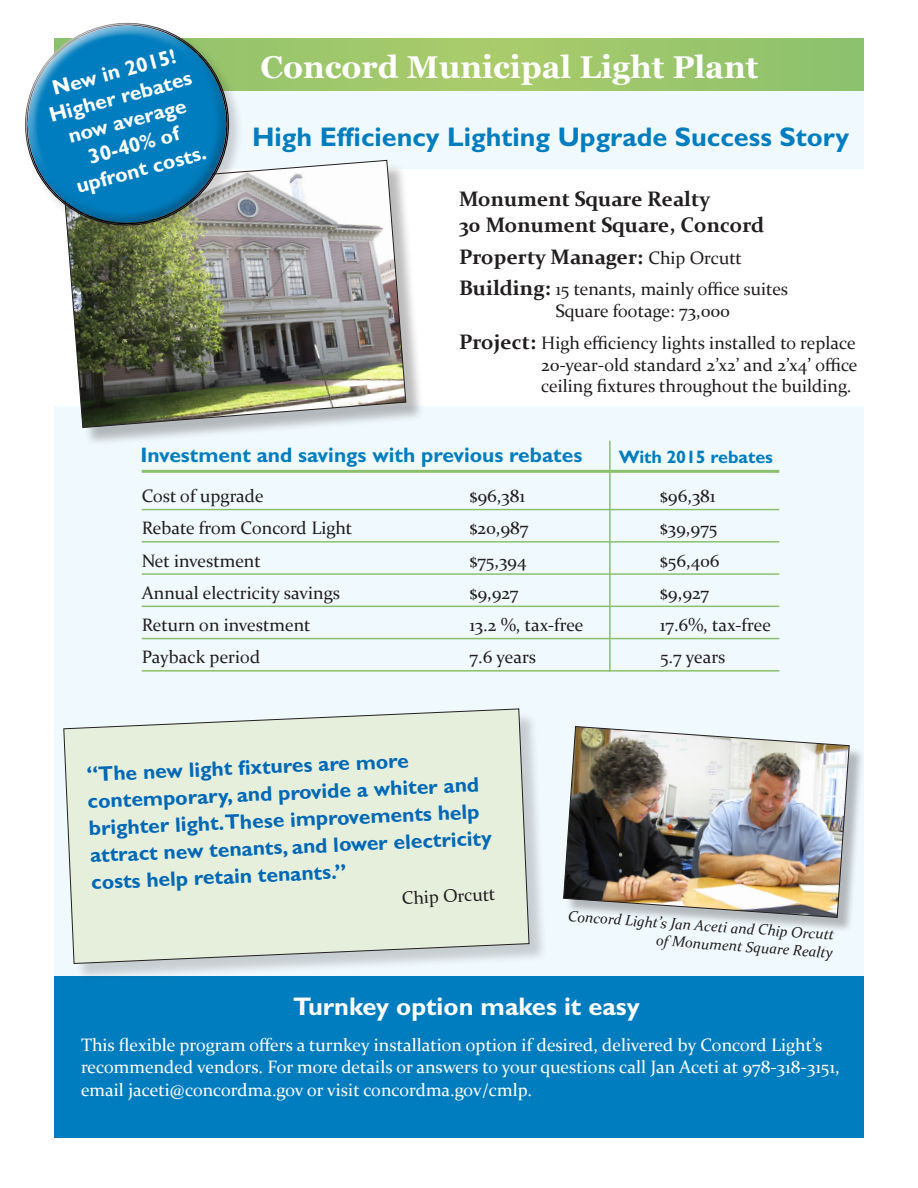
<style>
.page{position:relative;width:918px;height:1188px;background:#fff}
.page>*{position:absolute;margin:0;border:0;box-sizing:border-box;transform-origin:0 0}
.t1{font:700 31.5px "Georgia";color:#fff}
.t2{font:700 27px "Gill Sans";color:#007dbe}
.t3{font:700 25.5px "Gill Sans";color:#fff}
.t4{font:700 21px/27px "Gill Sans";color:#0168b5}
.t5{font:700 21px/25.2px "Constantia";color:#231f20}
.t6{font:700 21px/25.2px "Gill Sans";color:#fff;text-align:center}
.t7{font:700 21px "Gill Sans";color:#007dbe}
.t8{font:18px/21.6px "Constantia";color:#231f20}
.t9{font:18px/22.5px "Constantia";color:#fff}
.t10{font:700 18px "Gill Sans";letter-spacing:-.01em;color:#007dbe}
.t11{font:italic 15px/18px "Constantia";color:#231f20;text-align:right}
.s1{font-weight:400;font-size:18px}
.s2{font-weight:700;font-size:21px}
</style>
<div class="page">
<div style="left:54px;top:91px;width:810px;height:77px;background:#f0f9fd"></div>
<div style="left:54px;top:406px;width:810px;height:577px;background:#f0f9fd"></div>
<svg style="left:244px;top:39px;width:620px;height:52px;background:#9dc66b"></svg>
<div style="left:54px;top:976px;width:810px;height:162px;background:#007dbe"></div>
<div style="left:66px;top:163px;width:359px;height:283px;background:#231f20;opacity:.3"></div>
<img style="left:66px;top:160px;width:341px;height:268px">
<svg style="left:54px;top:22px;width:178px;height:18px"></svg>
<svg style="left:25px;top:40px;width:221px;height:201px;background:#3c8fb3"></svg>
<hr style="left:142px;top:470px;width:637px;height:3px;background:#8bc06d">
<hr style="left:142px;top:509px;width:637px;height:1px;background:#8bc06d">
<hr style="left:142px;top:541px;width:637px;height:2px;background:#8bc06d">
<hr style="left:142px;top:573px;width:637px;height:2px;background:#8bc06d">
<hr style="left:142px;top:606px;width:637px;height:1px;background:#8bc06d">
<hr style="left:142px;top:638px;width:637px;height:1px;background:#8bc06d">
<hr style="left:142px;top:670px;width:637px;height:2px;background:#8bc06d">
<div style="left:66px;top:711px;width:482px;height:271px;background:#231f20;opacity:.2"></div>
<svg style="left:63px;top:708px;width:467px;height:256px;background:#e2ebdb"></svg>
<div style="left:566px;top:729px;width:298px;height:204px;background:#231f20;opacity:.3"></div>
<img style="left:563px;top:726px;width:287px;height:192px">
<hr style="left:609px;top:441px;width:2px;height:231px;background:#8bc06d">
<p class="t6" style="left:40px;top:79px;width:148px;rotate:-15deg">New in 2015!<br>Higher rebates now average<br>30-40% of upfront costs.</p>
<p class="t1" style="left:261px;top:43px;width:499px">Concord Municipal Light Plant</p>
<p class="t2" style="left:252px;top:121px;width:599px">High Efficiency Lighting Upgrade Success Story</p>
<p class="t5" style="left:459px;top:186px;width:307px">Monument Square Realty<br>30 Monument Square, Concord</p>
<p class="t5" style="left:459px;top:243px;width:284px">Property Manager: <span class="s1">Chip Orcutt</span></p>
<p class="t8" style="left:556px;top:278px;width:234px;text-indent:-97px"><span class="s2">Building:</span> 15 tenants, mainly office suites<br>Square footage: 73,000</p>
<p class="t8" style="left:541px;top:331px;width:318px;text-align:justify;text-indent:-82px"><span class="s2">Project:</span> High efficiency lights installed to replace 20-year-old standard 2’x2’ and 2’x4’ office ceiling fixtures throughout the building.</p>
<p class="t7" style="left:140px;top:442px;width:443px">Investment and savings with previous rebates</p>
<p class="t10" style="left:619px;top:446px;width:156px">With 2015 rebates</p>
<p class="t8" style="left:142px;top:484px;width:124px">Cost of upgrade</p>
<p class="t8" style="left:469px;top:484px;width:57px">$96,381</p>
<p class="t8" style="left:660px;top:484px;width:57px">$96,381</p>
<p class="t8" style="left:142px;top:517px;width:212px">Rebate from Concord Light</p>
<p class="t8" style="left:469px;top:517px;width:61px">$20,987</p>
<p class="t8" style="left:660px;top:517px;width:59px">$39,975</p>
<p class="t8" style="left:142px;top:549px;width:121px">Net investment</p>
<p class="t8" style="left:469px;top:549px;width:59px">$75,394</p>
<p class="t8" style="left:660px;top:549px;width:61px">$56,406</p>
<p class="t8" style="left:142px;top:581px;width:200px">Annual electricity savings</p>
<p class="t8" style="left:469px;top:581px;width:51px">$9,927</p>
<p class="t8" style="left:660px;top:581px;width:51px">$9,927</p>
<p class="t8" style="left:142px;top:613px;width:170px">Return on investment</p>
<p class="t8" style="left:469px;top:613px;width:116px">13.2 %, tax-free</p>
<p class="t8" style="left:660px;top:613px;width:113px">17.6%, tax-free</p>
<p class="t8" style="left:142px;top:646px;width:120px">Payback period</p>
<p class="t8" style="left:469px;top:646px;width:68px">7.6 years</p>
<p class="t8" style="left:660px;top:646px;width:67px">5.7 years</p>
<p class="t4" style="left:85px;top:762px;width:404px;rotate:-3deg">“The new light fi xtures are more contemporary, and provide a whiter and brighter light.These improvements help attract new tenants, and lower electricity costs help retain tenants.”</p>
<p class="t8" style="left:401px;top:886px;width:95px;rotate:-2deg">Chip Orcutt</p>
<p class="t11" style="left:569px;top:906px;width:268px;rotate:4deg">Concord Light’s Jan Aceti and Chip Orcutt of Monument Square Realty</p>
<p class="t3" style="left:293px;top:991px;width:348px">Turnkey option makes it easy</p>
<p class="t9" style="left:81px;top:1033px;width:760px">This flexible program offers a turnkey installation option if desired, delivered by Concord Light’s recommended vendors. For more details or answers to your questions call Jan Aceti at 978-318-3151, email jaceti@concordma.gov or visit concordma.gov/cmlp.</p>
</div>
